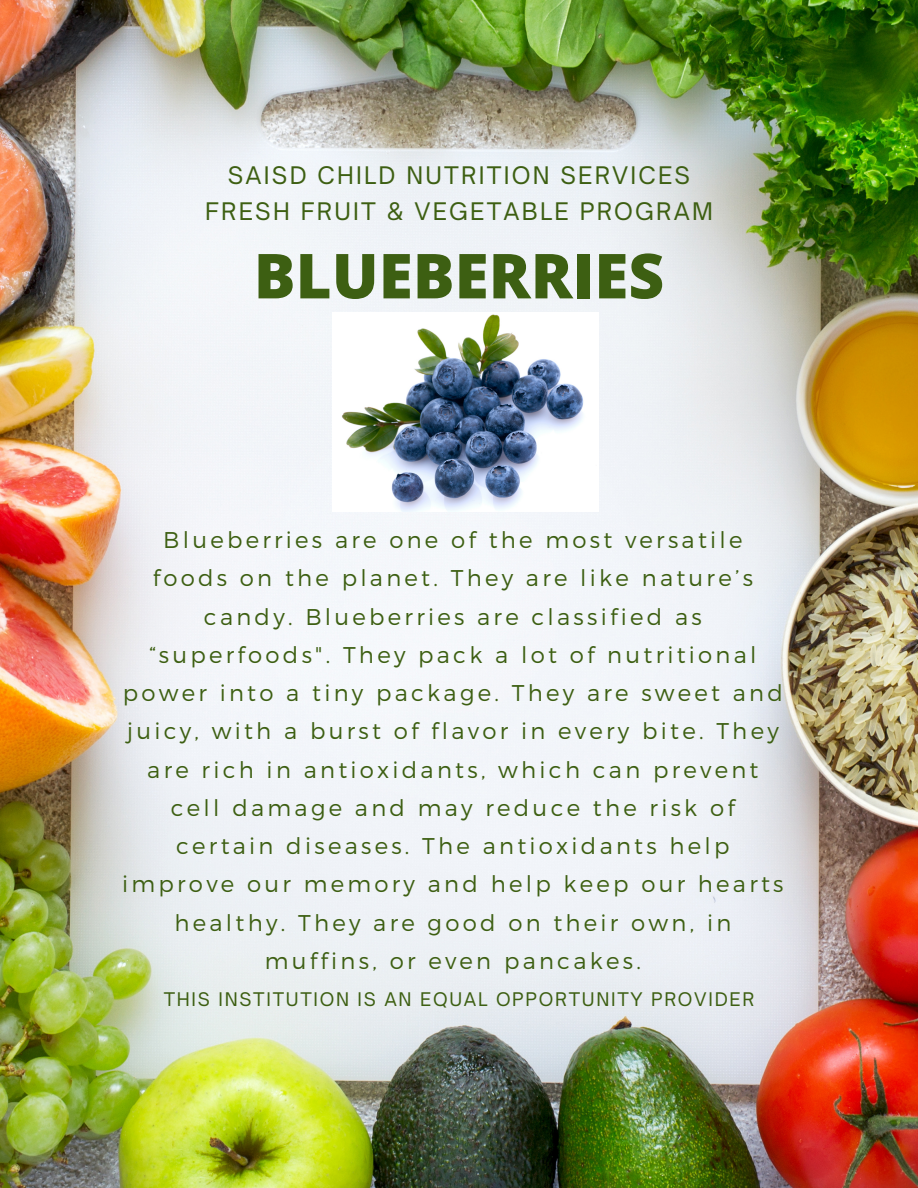
<style>
.page{position:relative;width:918px;height:1188px;background:#fff}
.page>*{position:absolute;margin:0;border:0;box-sizing:border-box;transform-origin:0 0}
.t1{font:800 62.1px "Open Sans";color:#3d5f12}
.t2{font:23.25px "Open Sauce One";letter-spacing:.095em;color:#3d5f12}
.t3{font:300 22.8px/38.2px "Montserrat";letter-spacing:.145em;color:#3d5f12;text-align:center}
.t4{font:18px "Open Sauce One";letter-spacing:.095em;color:#3d5f12}
</style>
<div class="page">
<img style="left:0;top:0;width:918px;height:1188px">
<img style="left:332px;top:312px;width:267px;height:200px">
<h2 class="t2" style="left:228px;top:161px;width:464px">SAISD CHILD NUTRITION SERVICES</h2>
<h1 class="t2" style="left:205px;top:197px;width:509px">FRESH FRUIT &amp; VEGETABLE PROGRAM</h1>
<p class="t1" style="left:254px;top:232px;width:412px">BLUEBERRIES</p>
<h3 class="t3" style="left:122px;top:520px;width:663px">Blueberries are one of the most versatile<br>foods on the planet. They are like nature’s candy. Blueberries are classified as “superfoods". They pack a lot of nutritional power into a tiny package. They are sweet and juicy, with a burst of flavor in every bite. They are rich in antioxidants, which can prevent cell damage and may reduce the risk of certain diseases. The antioxidants help improve our memory and help keep our hearts healthy. They are good on their own, in muffins, or even pancakes.</h3>
<p class="t4" style="left:164px;top:988px;width:592px">THIS INSTITUTION IS AN EQUAL OPPORTUNITY PROVIDER</p>
</div>
